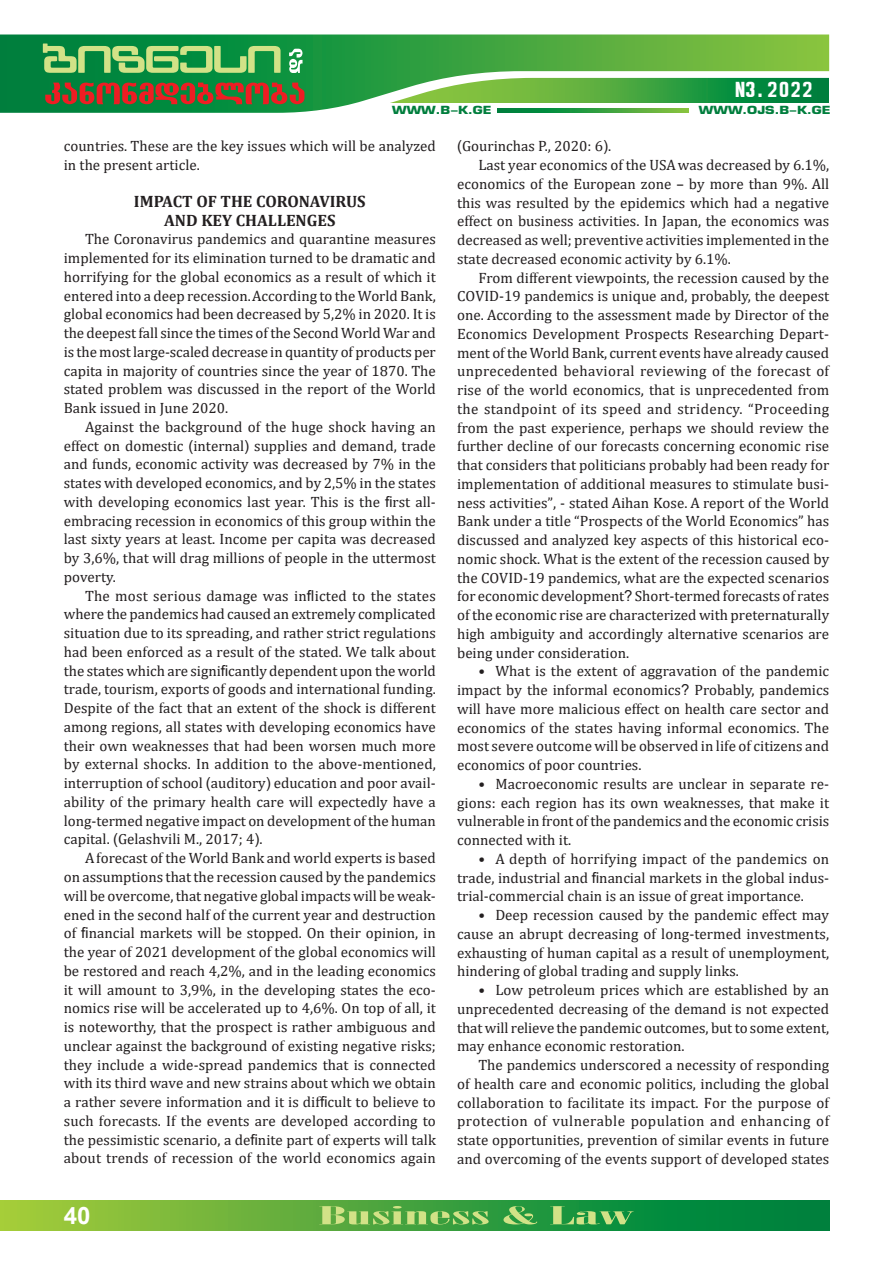
<style>
.page{position:relative;width:893px;height:1263px;background:#fff}
.page>*{position:absolute;margin:0;border:0;box-sizing:border-box;transform-origin:0 0}
.t1{font:700 24px "Arial";color:#fff}
.t2{font:19.5px "Ps Balavari M";color:#fff;scale:.9 1}
.resume{font:700 16.5px "Cambria";color:#231f20}
.t3{font:15px/18.8px "Ps Kolkheti 3";color:#231f20;text-align:justify}
.t4{font:700 10.95px "Europe";color:#007e3d;scale:1.21 1}
</style>
<div class="page">
<svg style="left:0;top:1200px;width:829px;height:30px;background:#4ba53c"></svg>
<svg style="left:319px;top:1206px;width:315px;height:18px;background:#68b457"></svg>
<svg style="left:0;top:34px;width:829px;height:12px;background:#3ca347"></svg>
<svg style="left:0;top:46px;width:829px;height:67px;background:#5fa75c"></svg>
<div style="left:43px;top:44px;width:5px;height:9px;background:#d2e287"></div>
<h2 class="t2" style="left:735px;top:80px;width:89px">N3. 2022</h2>
<p class="t4" style="left:392px;top:103px;width:84px">WWW.B-K.GE</p>
<p class="t4" style="left:699px;top:103px;width:110px">WWW.OJS.B-K.GE</p>
<p class="t3" style="left:64px;top:137px;width:373px">countries. These are the key issues which will be analyzed in the present article.</p>
<p class="resume" style="left:134px;top:190px;width:233px">IMPACT OF THE CORONAVIRUS</p>
<p class="resume" style="left:164px;top:208px;width:173px">AND KEY CHALLENGES</p>
<p class="t3" style="left:64px;top:230px;width:374px;text-indent:21px">The Coronavirus pandemics and quarantine measures implemented for its elimination turned to be dramatic and horrifying for the global economics as a result of which it entered into a deep recession.According to the World Bank, global economics had been decreased by 5,2% in 2020. It is the deepest fall since the times of the Second World War and is the most large-scaled decrease in quantity of products per capita in majority of countries since the year of 1870. The stated problem was discussed in the report of the World Bank issued in June 2020.</p>
<p class="t3" style="left:64px;top:417px;width:374px;text-indent:21px">Against the background of the huge shock having an effect on domestic (internal) supplies and demand, trade and funds, economic activity was decreased by 7% in the states with developed economics, and by 2,5% in the states with developing economics last year. This is the first all&shy;embracing recession in economics of this group within the last sixty years at least. Income per capita was decreased by 3,6%, that will drag millions of people in the uttermost poverty.</p>
<p class="t3" style="left:64px;top:586px;width:374px;text-indent:21px">The most serious damage was inflicted to the states where the pandemics had caused an extremely complicated situation due to its spreading, and rather strict regulations had been enforced as a result of the stated. We talk about the states which are significantly dependent upon the world trade, tourism, exports of goods and international funding.<br>Despite of the fact that an extent of the shock is different among regions, all states with developing economics have their own weaknesses that had been worsen much more by external shocks. In addition to the above-mentioned, interruption of school (auditory) education and poor avail&shy;ability of the primary health care will expectedly have a long-termed negative impact on development of the human capital. (Gelashvili M., 2017; 4).</p>
<p class="t3" style="left:64px;top:849px;width:374px;text-indent:21px">Aforecast of the World Bank and world experts is based on assumptions that the recession caused by the pandemics will be overcome, that negative global impacts will be weak&shy;ened in the second half of the current year and destruction of financial markets will be stopped. On their opinion, in the year of 2021 development of the global economics will be restored and reach 4,2%, and in the leading economics it will amount to 3,9%, in the developing states the eco&shy;nomics rise will be accelerated up to 4,6%. On top of all, it is noteworthy, that the prospect is rather ambiguous and unclear against the background of existing negative risks; they include a wide-spread pandemics that is connected with its third wave and new strains about which we obtain a rather severe information and it is difficult to believe to such forecasts. If the events are developed according to the pessimistic scenario, a definite part of experts will talk about trends of recession of the world economics again</p>
<h1 class="t1" style="left:64px;top:1198px;width:28px">40</h1>
<p class="t3" style="left:457px;top:137px;width:156px">(Gourinchas P., 2020: 6).</p>
<p class="t3" style="left:457px;top:156px;width:374px;text-indent:21px">Last year economics of the USAwas decreased by 6.1%, economics of the European zone – by more than 9%. All this was resulted by the epidemics which had a negative effect on business activities. In Japan, the economics was decreased as well; preventive activities implemented in the state decreased economic activity by 6.1%.</p>
<p class="t3" style="left:457px;top:268px;width:374px;text-indent:21px">From different viewpoints, the recession caused by the COVID-19 pandemics is unique and, probably, the deepest one. According to the assessment made by Director of the Economics Development Prospects Researching Depart&shy;ment of the World Bank, current events have already caused unprecedented behavioral reviewing of the forecast of rise of the world economics, that is unprecedented from the standpoint of its speed and stridency. “Proceeding from the past experience, perhaps we should review the further decline of our forecasts concerning economic rise that considers that politicians probably had been ready for implementation of additional measures to stimulate busi&shy;ness activities”, - stated Aihan Kose. A report of the World Bank under a title “Prospects of the World Economics” has discussed and analyzed key aspects of this historical eco&shy;nomic shock. What is the extent of the recession caused by the COVID-19 pandemics, what are the expected scenarios for economic development? Short-termed forecasts of rates of the economic rise are characterized with preternaturally high ambiguity and accordingly alternative scenarios are being under consideration.</p>
<p class="t3" style="left:457px;top:662px;width:374px;text-indent:21px">• What is the extent of aggravation of the pandemic impact by the informal economics? Probably, pandemics will have more malicious effect on health care sector and economics of the states having informal economics. The most severe outcome will be observed in life of citizens and economics of poor countries.</p>
<p class="t3" style="left:457px;top:774px;width:374px;text-indent:21px">• Macroeconomic results are unclear in separate re&shy;gions: each region has its own weaknesses, that make it vulnerable in front ofthe pandemics and the economic crisis connected with it.</p>
<p class="t3" style="left:457px;top:849px;width:374px;text-indent:21px">• A depth of horrifying impact of the pandemics on trade, industrial and financial markets in the global indus&shy;trial-commercial chain is an issue of great importance.</p>
<p class="t3" style="left:457px;top:906px;width:374px;text-indent:21px">• Deep recession caused by the pandemic effect may cause an abrupt decreasing of long-termed investments, exhausting of human capital as a result of unemployment, hindering of global trading and supply links.</p>
<p class="t3" style="left:457px;top:981px;width:374px;text-indent:21px">• Low petroleum prices which are established by an unprecedented decreasing of the demand is not expected that will relieve the pandemic outcomes, but to some extent, may enhance economic restoration.</p>
<p class="t3" style="left:457px;top:1056px;width:374px;text-indent:21px">The pandemics underscored a necessity of responding of health care and economic politics, including the global collaboration to facilitate its impact. For the purpose of protection of vulnerable population and enhancing of state opportunities, prevention of similar events in future and overcoming of the events support of developed states</p>
</div>
